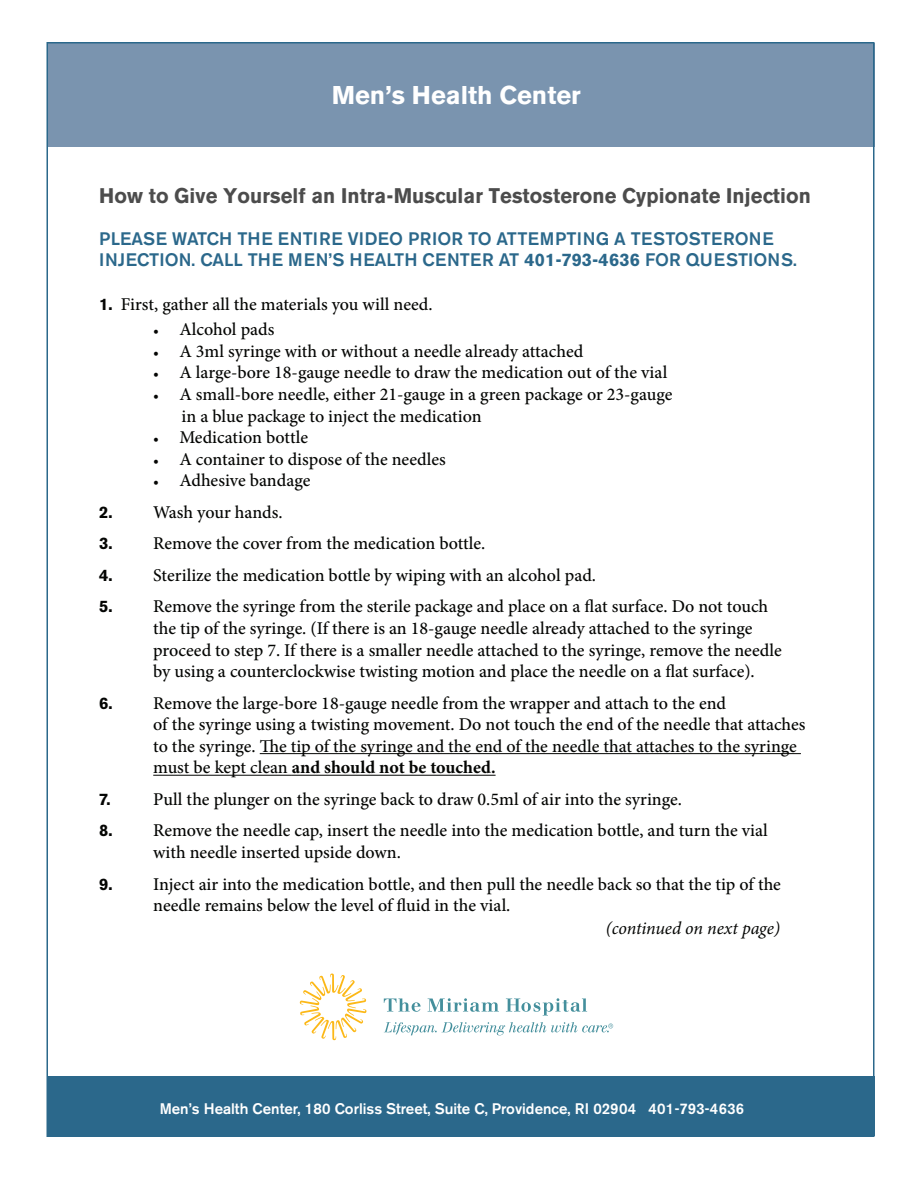
<style>
.page{position:relative;width:918px;height:1188px;background:#fff}
.page>*{position:absolute;margin:0;border:0;box-sizing:border-box;transform-origin:0 0}
.t1{font:700 25.5px "Akzidenz Grotesk BE";color:#fff}
.t2{font:700 21px "Akzidenz Grotesk BE";letter-spacing:.005em;color:#4c4c4c;scale:.96 1}
.t3{font:500 18px/21.6px "Minion Pro";color:#040503}
.t4{font:500 18px/21.6px "Akzidenz Grotesk BE";letter-spacing:.005em;color:#2b688b}
.t5{font:italic 18px "Minion Pro";letter-spacing:-.005em;color:#040503}
.t6{font:500 15.3px "Akzidenz Grotesk BE";color:#fff}
.s1{font-weight:700}
.s2{font-family:"Akzidenz Grotesk BE";font-weight:700;font-size:16.5px}
.s3{font-size:15px}
</style>
<div class="page">
<div style="left:48px;top:44px;width:826px;height:103px;background:#7a94af"></div>
<hr style="left:153px;top:775px;width:139px;height:1px;background:#040503">
<hr style="left:292px;top:775px;width:204px;height:1px;background:#040503">
<hr style="left:260px;top:753px;width:541px;height:1px;background:#040503">
<svg style="left:300px;top:973px;width:67px;height:67px"></svg>
<svg style="left:384px;top:998px;width:37px;height:14px"></svg>
<svg style="left:428px;top:998px;width:71px;height:14px"></svg>
<svg style="left:506px;top:998px;width:81px;height:18px"></svg>
<svg style="left:384px;top:1022px;width:229px;height:13px"></svg>
<div style="left:48px;top:1076px;width:826px;height:60px;background:#2b688b"></div>
<p class="t1" style="left:332px;top:81px;width:251px">Men’s Health Center</p>
<h3 class="t2" style="left:99px;top:183px;width:743px">How to Give Yourself an Intra-Muscular Testosterone Cypionate Injection</h3>
<p class="t4" style="left:99px;top:228px;width:699px">PLEASE WATCH THE ENTIRE VIDEO PRIOR TO ATTEMPTING A TESTOSTERONE<br>INJECTION. CALL THE MEN’S HEALTH CENTER AT <span class="s1">401-793-4636</span> FOR QUESTIONS.</p>
<p class="t3" style="left:99px;top:293px;width:335px"><span class="s2">1.</span> First, gather all the materials you will need.</p>
<p class="t3" style="left:153px;top:319px;width:123px"><span class="s3">•</span> Alcohol pads</p>
<p class="t3" style="left:153px;top:340px;width:432px"><span class="s3">•</span> A 3ml syringe with or without a needle already attached</p>
<p class="t3" style="left:153px;top:362px;width:516px"><span class="s3">•</span> A large-bore 18-gauge needle to draw the medication out of the vial</p>
<p class="t3" style="left:182px;top:383px;width:492px;text-indent:-28px"><span class="s3">•</span> A small-bore needle, either 21-gauge in a green package or 23-gauge in a blue package to inject the medication</p>
<p class="t3" style="left:153px;top:427px;width:156px"><span class="s3">•</span> Medication bottle</p>
<p class="t3" style="left:153px;top:448px;width:294px"><span class="s3">•</span> A container to dispose of the needles</p>
<p class="t3" style="left:153px;top:470px;width:159px"><span class="s3">•</span> Adhesive bandage</p>
<p class="t3" style="left:99px;top:501px;width:185px"><span class="s2">2.</span> Wash your hands.</p>
<p class="t3" style="left:99px;top:533px;width:388px"><span class="s2">3.</span> Remove the cover from the medication bottle.</p>
<p class="t3" style="left:99px;top:564px;width:498px"><span class="s2">4.</span> Sterilize the medication bottle by wiping with an alcohol pad.</p>
<p class="t3" style="left:153px;top:596px;width:630px;text-indent:-54px"><span class="s2">5.</span> Remove the syringe from the sterile package and place on a ˜at surface. Do not touch the tip of the syringe. (If there is an 18-gauge needle already attached to the syringe proceed to step 7. If there is a smaller needle attached to the syringe, remove the needle by using a counterclockwise twisting motion and place the needle on a ˜at surface).</p>
<p class="t3" style="left:153px;top:692px;width:654px;text-indent:-54px"><span class="s2">6.</span> Remove the large-bore 18-gauge needle from the wrapper and attach to the end<br>of the syringe using a twisting movement. Do not touch the end of the needle that attaches to the syringe. °e tip of the syringe and the end of the needle that attaches to the syringe must be kept clean <span class="s1">and should not be touched.</span></p>
<p class="t3" style="left:99px;top:788px;width:584px"><span class="s2">7.</span> Pull the plunger on the syringe back to draw 0.5ml of air into the syringe.</p>
<p class="t3" style="left:153px;top:820px;width:616px;text-indent:-54px"><span class="s2">8.</span> Remove the needle cap, insert the needle into the medication bottle, and turn the vial with needle inserted upside down.</p>
<p class="t3" style="left:153px;top:873px;width:629px;text-indent:-54px"><span class="s2">9.</span> Inject air into the medication bottle, and then pull the needle back so that the tip of the needle remains below the level of ˜uid in the vial.</p>
<p class="t5" style="left:606px;top:916px;width:176px">(continued on next page)</p>
<p class="t6" style="left:160px;top:1099px;width:586px">Men’s Health Center, 180 Corliss Street, Suite C, Providence, RI 02904 401-793-4636</p>
</div>
